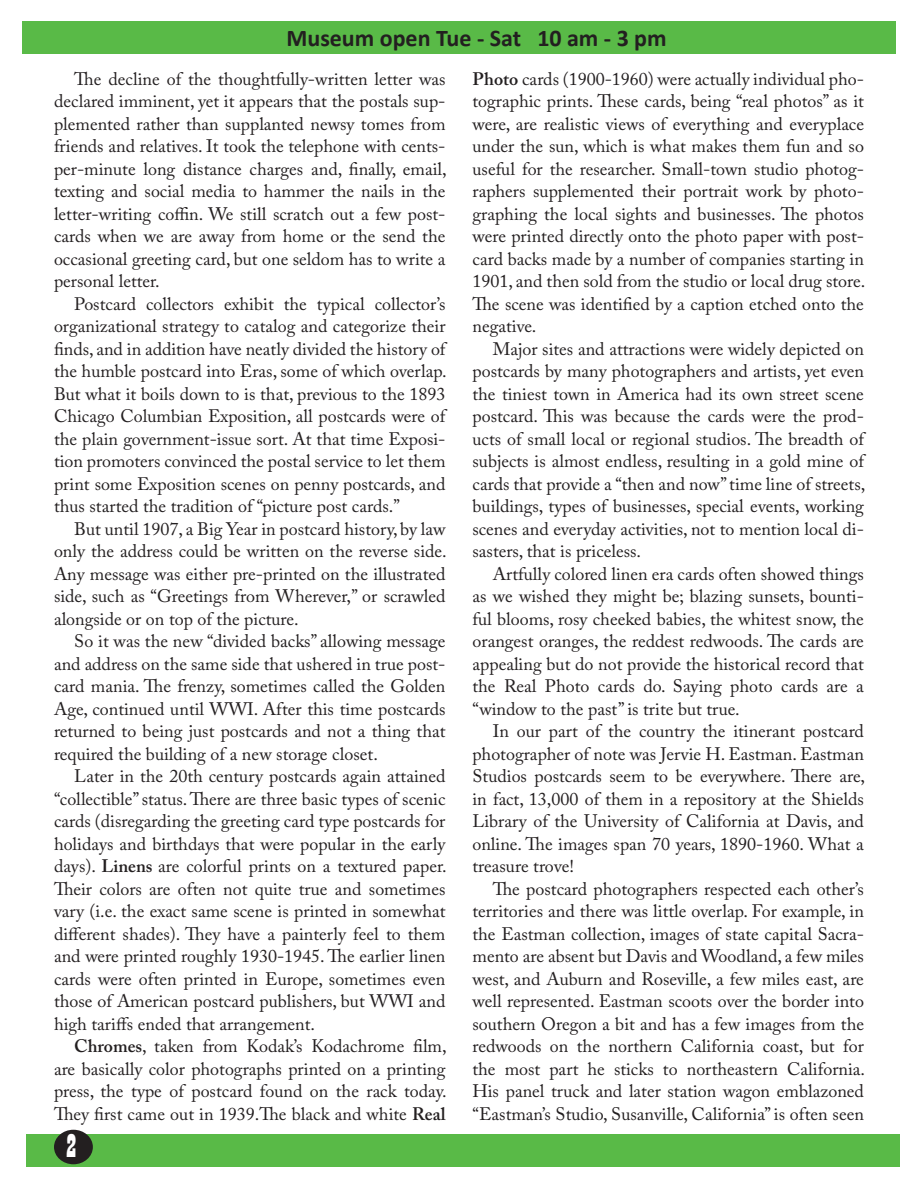
<style>
.page{position:relative;width:918px;height:1188px;background:#fff}
.page>*{position:absolute;margin:0;border:0;box-sizing:border-box;transform-origin:0 0}
.t1{font:34.5px "Playbill";color:#fff}
.t2{font:700 24px "Calibri";color:#231f20}
.t3{font:18px/22.5px "Adobe Caslon Pro";color:#231f20;text-align:justify}
.s1{font-weight:600}
</style>
<div class="page">
<div style="left:22px;top:22px;width:874px;height:32px;background:#59ba47"></div>
<div style="left:27px;top:1134px;width:873px;height:32px;background:#59ba47"></div>
<div style="left:54px;top:1130px;width:39px;height:34px;background:#231f20;border-radius:50%"></div>
<h2 class="t2" style="left:286px;top:21px;width:382px">Museum open Tue - Sat 10 am - 3 pm</h2>
<p class="t3" style="left:54px;top:67px;width:394px;text-indent:20px">The decline of the thoughtfully-written letter was declared imminent, yet it appears that the postals sup&shy;plemented rather than supplanted newsy tomes from friends and relatives. It took the telephone with cents&shy;per-minute long distance charges and, finally, email, texting and social media to hammer the nails in the letter-writing coffin. We still scratch out a few post&shy;cards when we are away from home or the send the occasional greeting card, but one seldom has to write a personal letter.</p>
<p class="t3" style="left:54px;top:292px;width:394px;text-indent:20px">Postcard collectors exhibit the typical collector’s organizational strategy to catalog and categorize their finds, and in addition have neatly divided the history of the humble postcard into Eras, some of which overlap.<br>But what it boils down to is that, previous to the 1893<br>Chicago Columbian Exposition, all postcards were of the plain government-issue sort. At that time Exposi&shy;tion promoters convinced the postal service to let them print some Exposition scenes on penny postcards, and thus started the tradition of “picture post cards.”</p>
<p class="t3" style="left:54px;top:517px;width:394px;text-indent:20px">But until 1907, a Big Year in postcard history, by law only the address could be written on the reverse side.<br>Any message was either pre-printed on the illustrated side, such as “Greetings from Wherever,” or scrawled alongside or on top of the picture.</p>
<p class="t3" style="left:54px;top:630px;width:393px;text-indent:20px">So it was the new “divided backs” allowing message and address on the same side that ushered in true post&shy;card mania. The frenzy, sometimes called the Golden Age, continued until WWI. After this time postcards returned to being just postcards and not a thing that required the building of a new storage closet.</p>
<p class="t3" style="left:54px;top:765px;width:394px;text-indent:20px">Later in the 20th century postcards again attained “collectible” status. There are three basic types of scenic cards (disregarding the greeting card type postcards for holidays and birthdays that were popular in the early days). <span class="s1">Linens</span> are colorful prints on a textured paper.<br>Their colors are often not quite true and sometimes vary (i.e. the exact same scene is printed in somewhat different shades). They have a painterly feel to them and were printed roughly 1930-1945. The earlier linen cards were often printed in Europe, sometimes even those of American postcard publishers, but WWI and high tariffs ended that arrangement.</p>
<p class="t3" style="left:54px;top:1035px;width:394px;text-indent:20px"><span class="s1">Chromes</span>, taken from Kodak’s Kodachrome film, are basically color photographs printed on a printing press, the type of postcard found on the rack today.<br>They first came out in 1939.The black and white <span class="s1">Real</span></p>
<p class="t3" style="left:472px;top:67px;width:394px"><span class="s1">Photo</span> cards (1900-1960) were actually individual pho&shy;tographic prints. These cards, being “real photos” as it were, are realistic views of everything and everyplace under the sun, which is what makes them fun and so useful for the researcher. Small-town studio photog&shy;raphers supplemented their portrait work by photo&shy;graphing the local sights and businesses. The photos were printed directly onto the photo paper with post&shy;card backs made by a number of companies starting in 1901, and then sold from the studio or local drug store.<br>The scene was identified by a caption etched onto the negative.</p>
<p class="t3" style="left:472px;top:337px;width:394px;text-indent:20px">Major sites and attractions were widely depicted on postcards by many photographers and artists, yet even the tiniest town in America had its own street scene postcard. This was because the cards were the prod&shy;ucts of small local or regional studios. The breadth of subjects is almost endless, resulting in a gold mine of cards that provide a “then and now” time line of streets, buildings, types of businesses, special events, working scenes and everyday activities, not to mention local di&shy;sasters, that is priceless.</p>
<p class="t3" style="left:472px;top:562px;width:393px;text-indent:20px">Artfully colored linen era cards often showed things as we wished they might be; blazing sunsets, bounti&shy;ful blooms, rosy cheeked babies, the whitest snow, the orangest oranges, the reddest redwoods. The cards are appealing but do not provide the historical record that the Real Photo cards do. Saying photo cards are a “window to the past” is trite but true.</p>
<p class="t3" style="left:472px;top:720px;width:394px;text-indent:20px">In our part of the country the itinerant postcard photographer of note was Jervie H. Eastman. Eastman Studios postcards seem to be everywhere. There are, in fact, 13,000 of them in a repository at the Shields Library of the University of California at Davis, and online. The images span 70 years, 1890-1960. What a treasure trove!</p>
<p class="t3" style="left:472px;top:877px;width:394px;text-indent:20px">The postcard photographers respected each other’s territories and there was little overlap. For example, in the Eastman collection, images of state capital Sacra&shy;mento are absent but Davis and Woodland, a few miles west, and Auburn and Roseville, a few miles east, are well represented. Eastman scoots over the border into southern Oregon a bit and has a few images from the redwoods on the northern California coast, but for the most part he sticks to northeastern California.<br>His panel truck and later station wagon emblazoned “Eastman’s Studio, Susanville, California” is often seen</p>
<h1 class="t1" style="left:65px;top:1128px;width:14px">2</h1>
</div>
